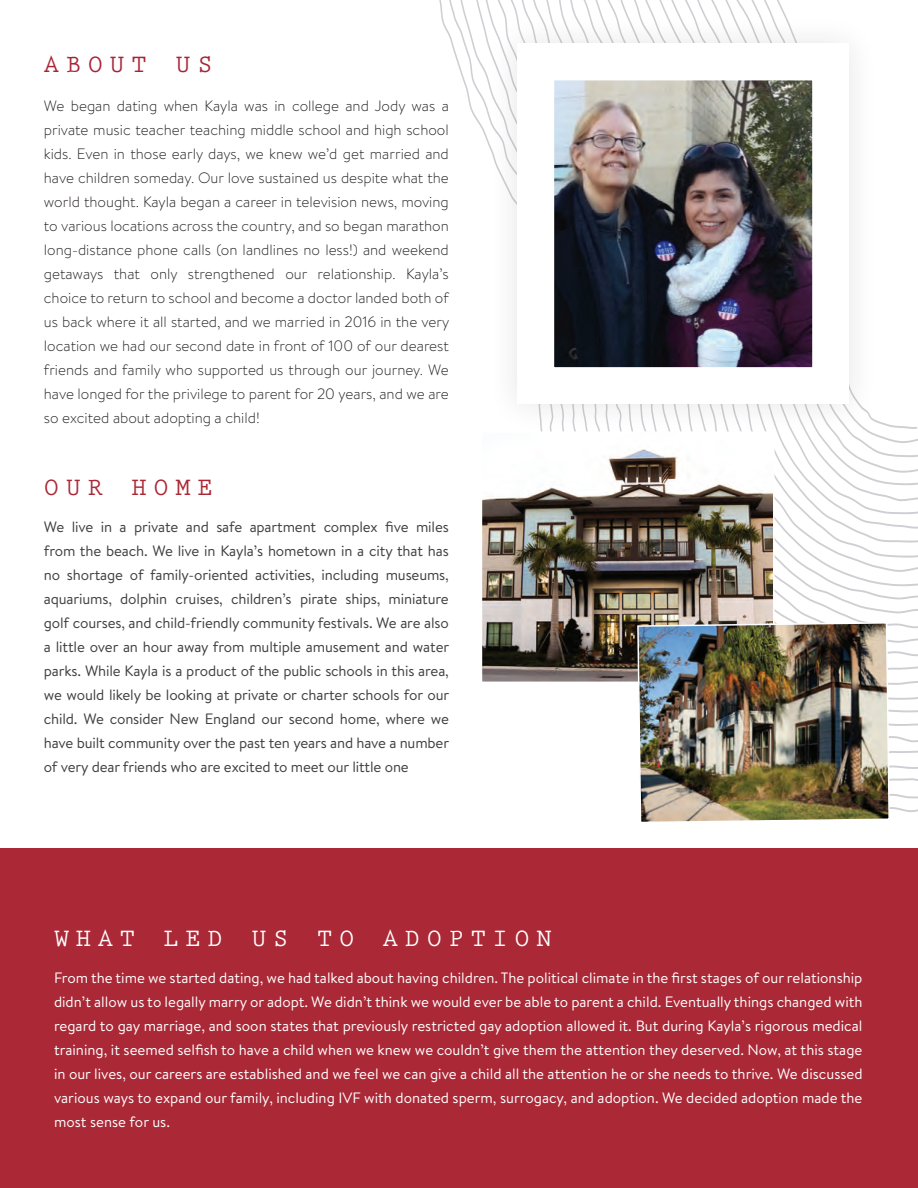
<style>
.page{position:relative;width:918px;height:1188px;background:#fff}
.page>*{position:absolute;margin:0;border:0;box-sizing:border-box;transform-origin:0 0}
.t1{font:700 25.5px "Prestige Elite Std";letter-spacing:.26em;color:#fff}
.t2{font:700 25.5px "Prestige Elite Std";letter-spacing:.26em;color:#ab2836}
.t3{font:700 25.5px "Prestige Elite Std";letter-spacing:.26em;color:#a82335}
.t4{font:300 15px/24px "Brandon Text";color:#231f20;text-align:justify}
.t5{font:15px/24px "Brandon Text";color:#fff;text-align:justify}
.t6{font:15px/24px "Brandon Text";letter-spacing:-.01em;color:#3e3e3f;text-align:justify}
</style>
<div class="page">
<svg style="left:439px;top:0;width:479px;height:812px"></svg>
<div style="left:0;top:849px;width:918px;height:339px;background:#ab2836"></div>
<img style="left:484px;top:434px;width:288px;height:246px">
<div style="left:481px;top:431px;width:294px;height:252px;border:2px solid #fff"></div>
<div style="left:487px;top:14px;width:392px;height:420px;background:#231f20;opacity:.12"></div>
<div style="left:517px;top:44px;width:332px;height:360px;background:#fff"></div>
<img style="left:555px;top:81px;width:257px;height:286px">
<div style="left:550px;top:76px;width:267px;height:296px;border:4px solid #fff"></div>
<img style="left:636px;top:621px;width:255px;height:201px">
<h1 class="t3" style="left:44px;top:51px;width:170px">ABOUT US</h1>
<p class="t4" style="left:44px;top:93px;width:407px">We began dating when Kayla was in college and Jody was a private music teacher teaching middle school and high school kids. Even in those early days, we knew we’d get married and have children someday. Our love sustained us despite what the world thought. Kayla began a career in television news, moving to various locations across the country, and so began marathon long-distance phone calls (on landlines no less!) and weekend getaways that only strengthened our relationship. Kayla’s choice to return to school and become a doctor landed both of us back where it all started, and we married in 2016 in the very location we had our second date in front of 100 of our dearest friends and family who supported us through our journey. We have longed for the privilege to parent for 20 years, and we are so excited about adopting a child!</p>
<h1 class="t2" style="left:44px;top:473px;width:170px">OUR HOME</h1>
<p class="t6" style="left:44px;top:514px;width:407px">We live in a private and safe apartment complex five miles from the beach. We live in Kayla’s hometown in a city that has no shortage of family-oriented activities, including museums, aquariums, dolphin cruises, children’s pirate ships, miniature golf courses, and child-friendly community festivals. We are also a little over an hour away from multiple amusement and water parks. While Kayla is a product of the public schools in this area, we would likely be looking at private or charter schools for our child. We consider New England our second home, where we have built community over the past ten years and have a number of very dear friends who are excited to meet our little one</p>
<h1 class="t1" style="left:54px;top:924px;width:499px">WHAT LED US TO ADOPTION</h1>
<p class="t5" style="left:54px;top:965px;width:810px">From the time we started dating, we had talked about having children. The political climate in the first stages of our relationship didn’t allow us to legally marry or adopt. We didn’t think we would ever be able to parent a child. Eventually things changed with regard to gay marriage, and soon states that previously restricted gay adoption allowed it. But during Kayla’s rigorous medical training, it seemed selfish to have a child when we knew we couldn’t give them the attention they deserved. Now, at this stage in our lives, our careers are established and we feel we can give a child all the attention he or she needs to thrive. We discussed various ways to expand our family, including IVF with donated sperm, surrogacy, and adoption. We decided adoption made the most sense for us.</p>
</div>
